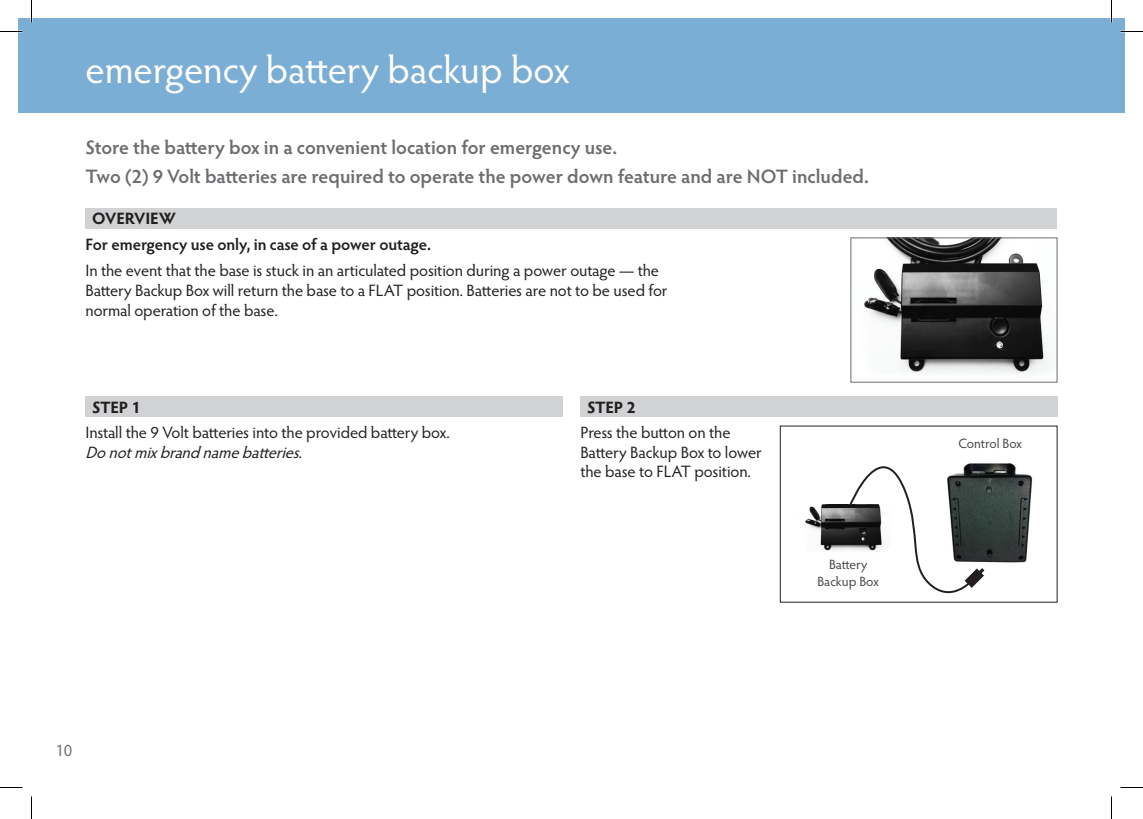
<style>
.page{position:relative;width:1143px;height:819px;background:#fff}
.page>*{position:absolute;margin:0;border:0;box-sizing:border-box;transform-origin:0 0}
.t1{font:39px "Hypatia Sans Pro";letter-spacing:-.005em;color:#fff}
.t2{font:600 19.5px/29.2px "Hypatia Sans Pro";color:#6c6d70}
.t3{font:16.5px/19.8px "Hypatia Sans Pro";letter-spacing:-.01em;color:#231f20}
.t4{font:600 16.5px "Hypatia Sans Pro";letter-spacing:-.005em;color:#231f20}
.t5{font:italic 16.5px "Hypatia Sans Pro";color:#231f20}
.t6{font:700 16.5px "Hypatia Sans Pro";letter-spacing:-.01em;color:#231f20}
.t7{font:16.5px "Hypatia Sans Pro";color:#6c6d70}
.t8{font:13.5px/16.5px "Hypatia Sans Pro";letter-spacing:-.005em;color:#454647;text-align:center}
</style>
<div class="page">
<div style="left:18px;top:18px;width:1107px;height:94px;background:#7baed5"></div>
<div style="left:86px;top:208px;width:972px;height:20px;background:#d1d2d4"></div>
<div style="left:580px;top:396px;width:478px;height:21px;background:#d1d2d4"></div>
<div style="left:86px;top:396px;width:477px;height:21px;background:#d1d2d4"></div>
<img style="left:984px;top:463px;width:49px;height:108px">
<img style="left:864px;top:239px;width:184px;height:135px">
<div style="left:850px;top:237px;width:207px;height:146px;border:1px solid #6c6d70"></div>
<img style="left:805px;top:505px;width:43px;height:46px">
<svg style="left:848px;top:463px;width:136px;height:140px"></svg>
<svg style="left:0;top:31px;width:22px;height:1px"></svg>
<svg style="left:1120px;top:31px;width:23px;height:1px"></svg>
<svg style="left:0;top:787px;width:22px;height:1px"></svg>
<svg style="left:1120px;top:787px;width:23px;height:1px"></svg>
<svg style="left:31px;top:0;width:1px;height:22px"></svg>
<svg style="left:31px;top:796px;width:1px;height:23px"></svg>
<svg style="left:1111px;top:0;width:1px;height:22px"></svg>
<svg style="left:1111px;top:796px;width:1px;height:23px"></svg>
<h1 class="t1" style="left:86px;top:43px;width:486px">emergency battery backup box</h1>
<p class="t2" style="left:86px;top:132px;width:785px">Store the battery box in a convenient location for emergency use.<br>Two (2) 9 Volt batteries are required to operate the power down feature and are NOT included.</p>
<p class="t6" style="left:92px;top:207px;width:85px">OVERVIEW</p>
<p class="t4" style="left:86px;top:232px;width:347px">For emergency use only, in case of a power outage.</p>
<p class="t3" style="left:86px;top:260px;width:584px">In the event that the base is stuck in an articulated position during a power outage — the<br>Battery Backup Box will return the base to a FLAT position. Batteries are not to be used for normal operation of the base.</p>
<p class="t6" style="left:92px;top:395px;width:50px">STEP 1</p>
<p class="t6" style="left:587px;top:395px;width:50px">STEP 2</p>
<p class="t3" style="left:86px;top:422px;width:366px">Install the 9 Volt batteries into the provided battery box.</p>
<p class="t5" style="left:86px;top:441px;width:223px">Donotmixbrandnamebatteries.</p>
<p class="t3" style="left:580px;top:422px;width:183px">Press the button on the<br>Battery Backup Box to lower the base to FLAT position.</p>
<p class="t8" style="left:818px;top:556px;width:63px">Battery<br>Backup Box</p>
<p class="t7" style="left:55px;top:740px;width:19px">10</p>
<p class="t8" style="left:958px;top:435px;width:65px">Control Box</p>
</div>
